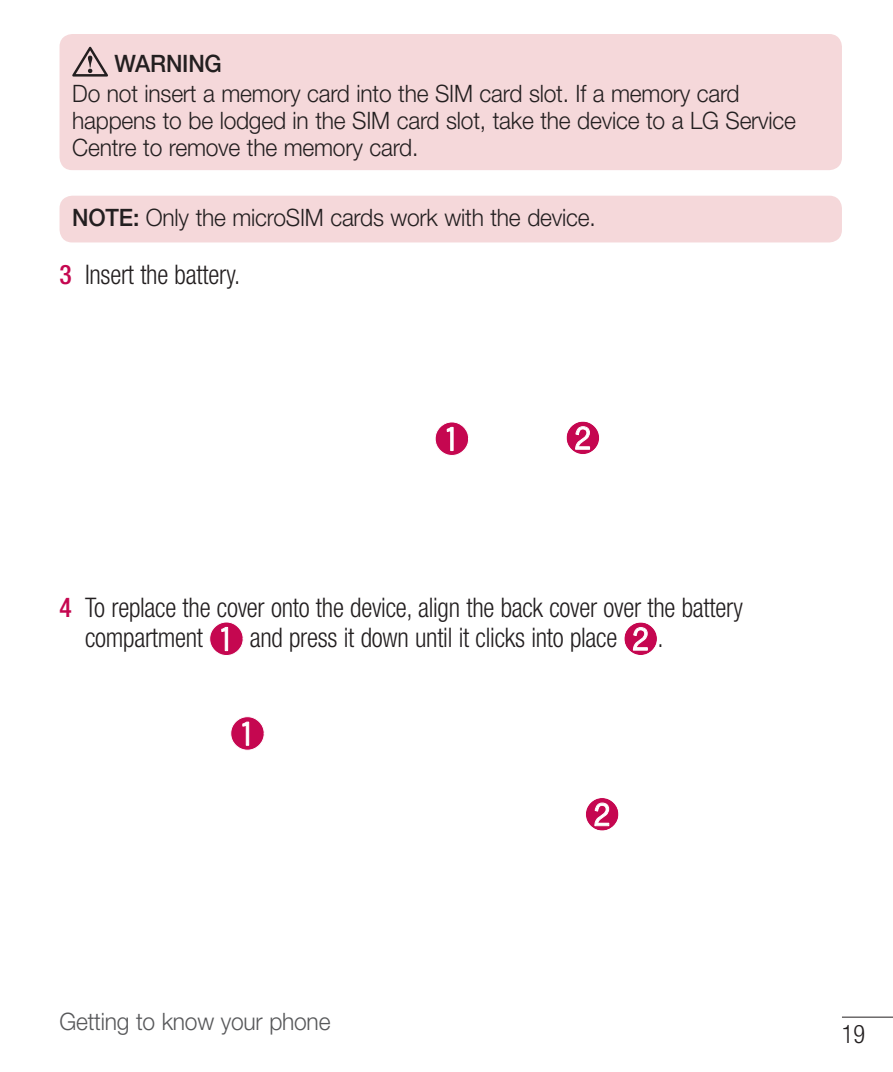
<style>
.page{position:relative;width:893px;height:1072px;background:#fff}
.page>*{position:absolute;margin:0;border:0;box-sizing:border-box;transform-origin:0 0}
.main_Num{font:300 condensed 27px/30px "Helvetica Neue LT Pro";letter-spacing:-.01em;color:#231f20;scale:.95 1}
.t1{font:300 condensed 25.5px "Helvetica Neue LT Pro";color:#231f20;scale:.95 1}
.t2{font:300 24px/29.4px "Helvetica Neue LT Pro";letter-spacing:-.01em;color:#231f20;scale:.95 1}
.t3{font:300 24px "Helvetica Neue LT Pro";letter-spacing:-.01em;color:#57585a;scale:.95 1}
.s1{font-weight:500}
.s2{font-weight:500;color:#c50750}
</style>
<div class="page">
<hr style="left:842px;top:1016px;width:51px;height:1px;background:#231f20">
<div style="left:60px;top:34px;width:782px;height:136px;background:#f5d8da;border-radius:13px"></div>
<svg style="left:72px;top:47px;width:36px;height:30px"></svg>
<div style="left:60px;top:196px;width:782px;height:46px;background:#f5d8da;border-radius:13px"></div>
<svg style="left:435px;top:422px;width:34px;height:34px"></svg>
<svg style="left:566px;top:421px;width:33px;height:33px"></svg>
<svg style="left:209px;top:622px;width:35px;height:34px"></svg>
<svg style="left:624px;top:622px;width:33px;height:33px"></svg>
<svg style="left:586px;top:798px;width:33px;height:33px"></svg>
<svg style="left:230px;top:716px;width:35px;height:34px"></svg>
<p class="t2" style="left:72px;top:49px;width:704px;text-indent:42px"><span class="s1">WARNING<br></span>Do not insert a memory card into the SIM card slot. If a memory card</p>
<p class="t2" style="left:72px;top:106px;width:763px;line-height:27px">happens to be lodged in the SIM card slot, take the device to a LG Service<br>Centre to remove the memory card.</p>
<p class="t2" style="left:72px;top:202px;width:552px"><span class="s1">NOTE:</span> Only the microSIM cards work with the device.</p>
<p class="main_Num" style="left:60px;top:259px;width:192px"><span class="s2">3</span> Insert the battery.</p>
<p class="main_Num" style="left:85px;top:592px;width:694px;text-indent:-26px"><span class="s2">4</span> To replace the cover onto the device, align the back cover over the battery compartment</p>
<p class="main_Num" style="left:250px;top:622px;width:389px">and press it down until it clicks into place</p>
<p class="main_Num" style="left:657px;top:622px;width:8px">.</p>
<p class="t3" style="left:60px;top:1006px;width:287px">Getting to know your phone</p>
<p class="t1" style="left:842px;top:1019px;width:26px">19</p>
</div>
